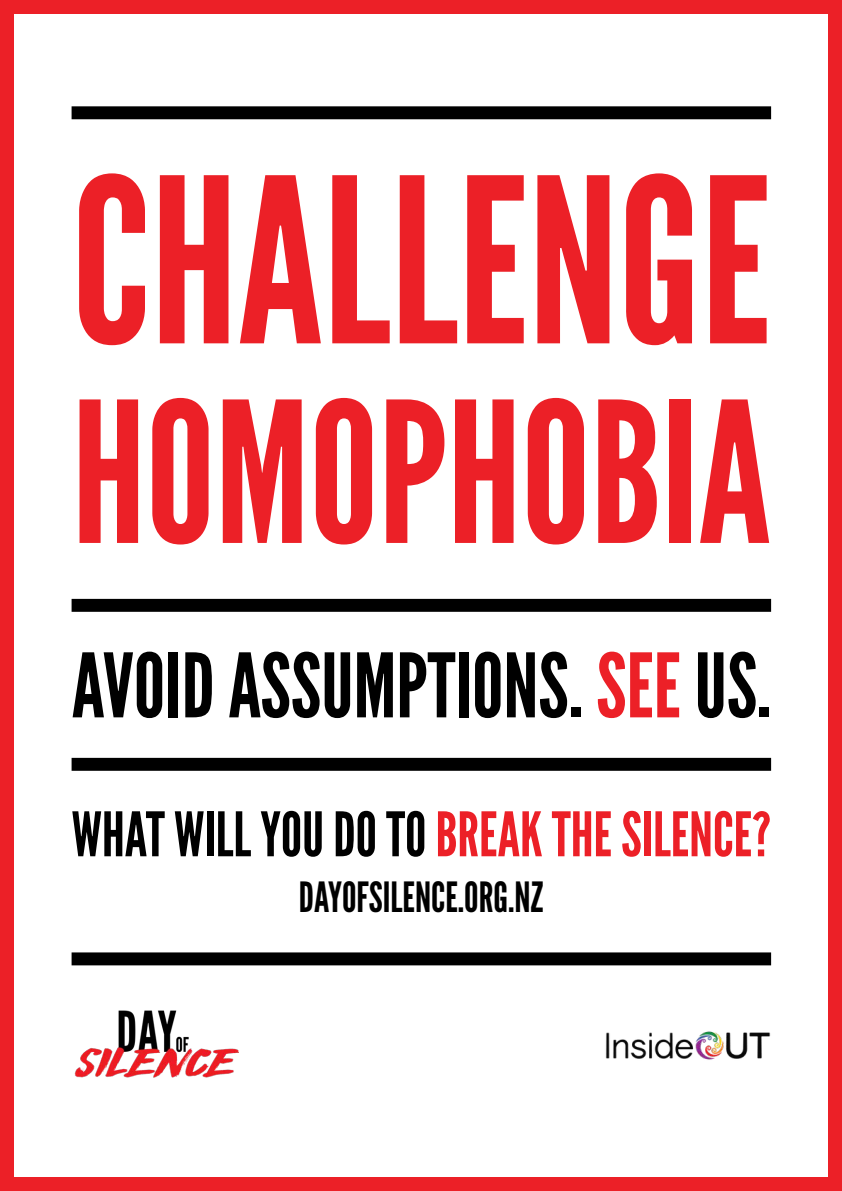
<style>
.page{position:relative;width:842px;height:1191px;background:#fff}
.page>*{position:absolute;margin:0;border:0;box-sizing:border-box;transform-origin:0 0}
.t1{font:228.7px "League Gothic";color:#ec2027}
.t2{font:195.1px "League Gothic";color:#ec2027}
.t3{font:88.5px "League Gothic";color:#000}
.t4{font:61.2px "League Gothic";color:#ec2027}
.t5{font:41.6px "League Gothic";color:#000}
.s1{color:#ec2027}
.s2{color:#000}
</style>
<div class="page">
<div style="left:72px;top:106px;width:699px;height:13px;background:#000"></div>
<div style="left:72px;top:599px;width:699px;height:13px;background:#000"></div>
<div style="left:72px;top:758px;width:699px;height:13px;background:#000"></div>
<div style="left:72px;top:952px;width:699px;height:13px;background:#000"></div>
<img style="left:74px;top:1010px;width:164px;height:68px">
<img style="left:605px;top:1031px;width:166px;height:29px">
<div style="left:828px;top:0;width:14px;height:1191px;background:#ec2027"></div>
<div style="left:0;top:0;width:13px;height:1191px;background:#ec2027"></div>
<div style="left:0;top:0;width:842px;height:13px;background:#ec2027"></div>
<div style="left:0;top:1177px;width:842px;height:14px;background:#ec2027"></div>
<h1 class="t1" style="left:72px;top:125px;width:701px">CHALLENGE</h1>
<h2 class="t2" style="left:72px;top:357px;width:701px">HOMOPHOBIA</h2>
<h3 class="t3" style="left:72px;top:633px;width:701px">AVOID ASSUMPTIONS. <span class="s1">SEE</span> US.</h3>
<p class="t4" style="left:72px;top:798px;width:701px"><span class="s2">WHAT WILL YOU DO TO</span> BREAK THE SILENCE?</p>
<p class="t5" style="left:299px;top:872px;width:246px">DAYOFSILENCE.ORG.NZ</p>
</div>
